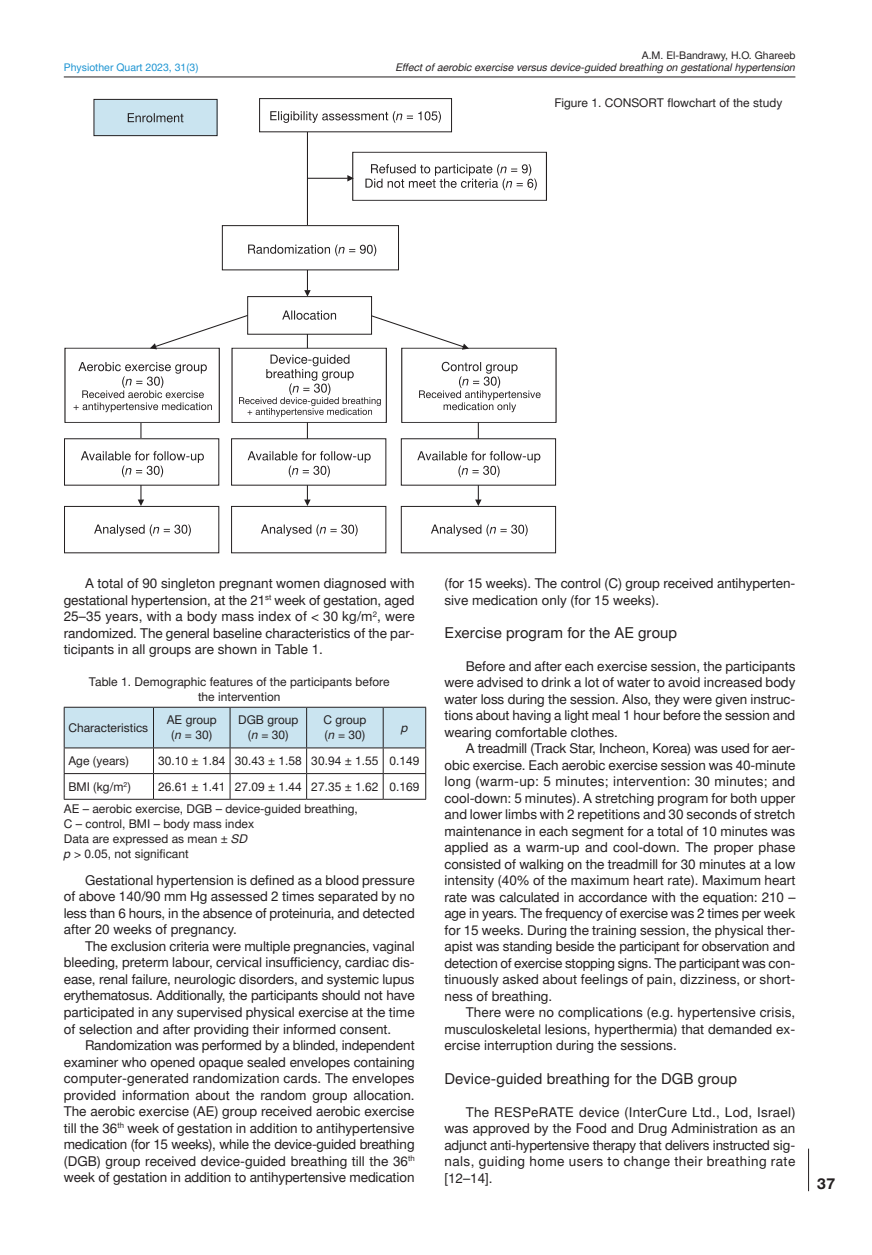
<style>
.page{position:relative;width:872px;height:1255px;background:#fff}
.page>*{position:absolute;margin:0;border:0;box-sizing:border-box;transform-origin:0 0}
.t1{font:15px "Switzer EFN";letter-spacing:.005em;color:#231f20}
.t2{font:700 15px "Switzer EFN";color:#231f20}
.t3{font:13.5px/16.5px "Switzer EFN";color:#231f20;text-align:justify}
.t4{font:12px/15px "Switzer EFN";color:#231f20;text-align:center}
.t5{font:italic 12px "Switzer EFN";color:#231f20}
.t6{font:italic 10.5px "Switzer EFN";color:#231f20}
.t7{font:10.5px "Switzer EFN";color:#231f20}
.t8{font:10.5px "Switzer EFN";color:#1c94d2}
.s1{font-style:italic}
</style>
<div class="page">
<hr style="left:808px;top:1148px;width:1px;height:43px;background:#231f20">
<hr style="left:64px;top:77px;width:731px;height:1px;background:#231f20">
<svg style="left:64px;top:707px;width:362px;height:91px"></svg>
<hr style="left:64px;top:798px;width:89px;height:1px;background:#231f20">
<hr style="left:153px;top:798px;width:77px;height:1px;background:#231f20">
<hr style="left:230px;top:798px;width:77px;height:1px;background:#231f20">
<hr style="left:307px;top:798px;width:76px;height:1px;background:#231f20">
<hr style="left:383px;top:798px;width:43px;height:1px;background:#231f20">
<hr style="left:307px;top:128px;width:1px;height:162px;background:#231f20">
<svg style="left:304px;top:290px;width:7px;height:6px"></svg>
<hr style="left:478px;top:384px;width:1px;height:116px;background:#231f20">
<svg style="left:475px;top:499px;width:6px;height:7px"></svg>
<hr style="left:307px;top:328px;width:1px;height:172px;background:#231f20">
<svg style="left:304px;top:499px;width:7px;height:7px"></svg>
<hr style="left:140px;top:384px;width:1px;height:116px;background:#231f20">
<svg style="left:138px;top:499px;width:6px;height:7px"></svg>
<div style="left:401px;top:506px;width:155px;height:47px;border:1px solid #231f20"></div>
<div style="left:64px;top:439px;width:155px;height:46px;background:#fff"></div>
<div style="left:64px;top:438px;width:155px;height:47px;border:1px solid #231f20"></div>
<div style="left:65px;top:348px;width:154px;height:74px;background:#fff"></div>
<div style="left:247px;top:296px;width:125px;height:38px;border:1px solid #231f20"></div>
<div style="left:222px;top:226px;width:176px;height:44px;background:#fff"></div>
<div style="left:222px;top:225px;width:177px;height:45px;border:1px solid #231f20"></div>
<div style="left:259px;top:99px;width:192px;height:33px;background:#fff"></div>
<div style="left:259px;top:98px;width:193px;height:34px;border:1px solid #231f20"></div>
<div style="left:94px;top:99px;width:123px;height:37px;background:#cae4f0"></div>
<div style="left:94px;top:99px;width:123px;height:37px;border:1px solid #231f20"></div>
<svg style="left:128px;top:113px;width:55px;height:9px"></svg>
<svg style="left:365px;top:164px;width:172px;height:26px"></svg>
<svg style="left:248px;top:244px;width:128px;height:12px"></svg>
<svg style="left:270px;top:111px;width:171px;height:12px"></svg>
<svg style="left:81px;top:451px;width:123px;height:26px"></svg>
<div style="left:64px;top:506px;width:155px;height:47px;background:#fff;border:1px solid #231f20"></div>
<svg style="left:94px;top:524px;width:97px;height:12px"></svg>
<div style="left:401px;top:438px;width:155px;height:47px;background:#fff;border:1px solid #231f20"></div>
<div style="left:401px;top:348px;width:155px;height:74px;background:#fff"></div>
<svg style="left:417px;top:451px;width:123px;height:26px"></svg>
<svg style="left:431px;top:524px;width:96px;height:12px"></svg>
<div style="left:231px;top:438px;width:155px;height:47px;background:#fff;border:1px solid #231f20"></div>
<div style="left:232px;top:348px;width:154px;height:74px;background:#fff"></div>
<svg style="left:248px;top:451px;width:123px;height:26px"></svg>
<div style="left:231px;top:506px;width:155px;height:47px;background:#fff;border:1px solid #231f20"></div>
<svg style="left:261px;top:524px;width:97px;height:12px"></svg>
<svg style="left:74px;top:310px;width:466px;height:107px"></svg>
<hr style="left:307px;top:178px;width:41px;height:1px;background:#231f20">
<svg style="left:347px;top:175px;width:7px;height:6px"></svg>
<p class="t8" style="left:64px;top:61px;width:136px">Physiother Quart 2023, 31(3)</p>
<p class="t7" style="left:642px;top:49px;width:155px">A.M. El-Bandrawy, H.O. Ghareeb</p>
<p class="t6" style="left:396px;top:61px;width:401px">Effect of aerobic exercise versus device-guided breathing on gestational hypertension</p>
<p class="t4" style="left:554px;top:95px;width:229px">Figure 1. CONSORT flowchart of the study</p>
<p class="t3" style="left:64px;top:575px;width:352px;text-indent:21px">A total of 90 singleton pregnant women diagnosed with gestational hypertension, at the 21<sup>st</sup> week of gestation, aged 25–35 years, with a body mass index of &lt; 30 kg/m<sup>2</sup>, were randomized. The general baseline characteristics of the par&shy;ticipants in all groups are shown in Table 1.</p>
<p class="t4" style="left:89px;top:674px;width:303px">Table 1. Demographic features of the participants before the intervention</p>
<p class="t4" style="left:68px;top:720px;width:81px">Characteristics</p>
<p class="t4" style="left:167px;top:713px;width:52px">AE group (<span class="s1">n</span> = 30)</p>
<p class="t4" style="left:238px;top:713px;width:62px">DGB group (<span class="s1">n</span> = 30)</p>
<p class="t4" style="left:323px;top:713px;width:45px;text-align:left">C group (<span class="s1">n</span> = 30)</p>
<p class="t5" style="left:401px;top:720px;width:8px">p</p>
<p class="t4" style="left:68px;top:753px;width:62px">Age (years)</p>
<p class="t4" style="left:158px;top:753px;width:263px">30.10 ± 1.84 30.43 ± 1.58 30.94 ± 1.55 0.149</p>
<p class="t4" style="left:68px;top:779px;width:64px">BMI (kg/m<sup>2</sup>)</p>
<p class="t4" style="left:64px;top:775px;width:357px;line-height:22.2px;text-align:left;text-indent:94px">26.61 ± 1.41 27.09 ± 1.44 27.35 ± 1.62 0.169<br>AE – aerobic exercise, DGB – device-guided breathing,</p>
<p class="t4" style="left:64px;top:816px;width:192px;text-align:left">C – control, BMI – body mass index<br>Data are expressed as mean ± <span class="s1">SD p</span> &gt; 0.05, not significant</p>
<p class="t3" style="left:64px;top:872px;width:352px;text-indent:21px">Gestational hypertension is defined as a blood pressure of above 140/90 mm Hg assessed 2 times separated by no less than 6 hours, in the absence of proteinuria, and detected after 20 weeks of pregnancy.</p>
<p class="t3" style="left:64px;top:938px;width:352px;text-indent:21px">The exclusion criteria were multiple pregnancies, vaginal bleeding, preterm labour, cervical insufficiency, cardiac dis&shy;ease, renal failure, neurologic disorders, and systemic lupus erythematosus. Additionally, the participants should not have participated in any supervised physical exercise at the time of selection and after providing their informed consent.</p>
<p class="t3" style="left:64px;top:1037px;width:352px;text-indent:21px">Randomization was performed by a blinded, independent examiner who opened opaque sealed envelopes containing computer-generated randomization cards. The envelopes provided information about the random group allocation.<br>The aerobic exercise (AE) group received aerobic exercise till the 36<sup>th</sup> week of gestation in addition to antihypertensive medication (for 15 weeks), while the device-guided breathing (DGB) group received device-guided breathing till the 36<sup>th </sup>week of gestation in addition to antihypertensive medication</p>
<p class="t3" style="left:444px;top:575px;width:352px">(for 15 weeks). The control (C) group received antihyperten&shy;sive medication only (for 15 weeks).</p>
<p class="t1" style="left:444px;top:623px;width:234px">Exercise program for the AE group</p>
<p class="t3" style="left:444px;top:658px;width:352px;text-indent:21px">Before and after each exercise session, the participants were advised to drink a lot of water to avoid increased body water loss during the session. Also, they were given instruc&shy;tions about having a light meal 1 hour before the session and wearing comfortable clothes.</p>
<p class="t3" style="left:444px;top:740px;width:352px;text-indent:21px">A treadmill (Track Star, I ncheon, Korea) was used for aer&shy;obic exercise. Each aerobic exercise session was 40-minute long (warm-up: 5 minutes; intervention: 30 minutes; and cool-down: 5 minutes). A stretching program for both upper and lower limbs with 2 repetitions and 30 seconds of stretch maintenance in each segment for a total of 10 minutes was applied as a warm-up and cool-down. The proper phase consisted of walking on the treadmill for 30 minutes at a low intensity (40% of the maximum heart rate). Maximum heart rate was calculated in accordance with the equation: 210 – age in years. The frequency of exercise was 2 times per week for 15 weeks. During the training session, the physical ther&shy;apist was standing beside the participant for observation and detection of exercise stopping signs. The participant was con&shy;tinuously asked about feelings of pain, dizziness, or short&shy;ness of breathing.</p>
<p class="t3" style="left:444px;top:1004px;width:352px;text-indent:21px">There were no complications (e.g. hypertensive crisis, musculoskeletal lesions, hyperthermia) that demanded ex&shy;ercise interruption during the sessions.</p>
<p class="t1" style="left:444px;top:1069px;width:294px">Device-guided breathing for the DGB group</p>
<p class="t3" style="left:444px;top:1103px;width:352px;text-indent:21px">The RESPeRATE device (I nterCure Ltd., Lod, Israel) was approved by the Food and Drug Administration as an adjunct anti-hypertensive therapy that delivers instructed sig&shy;nals, guiding home users to change their breathing rate [12–14].</p>
<p class="t2" style="left:817px;top:1173px;width:20px">37</p>
</div>
